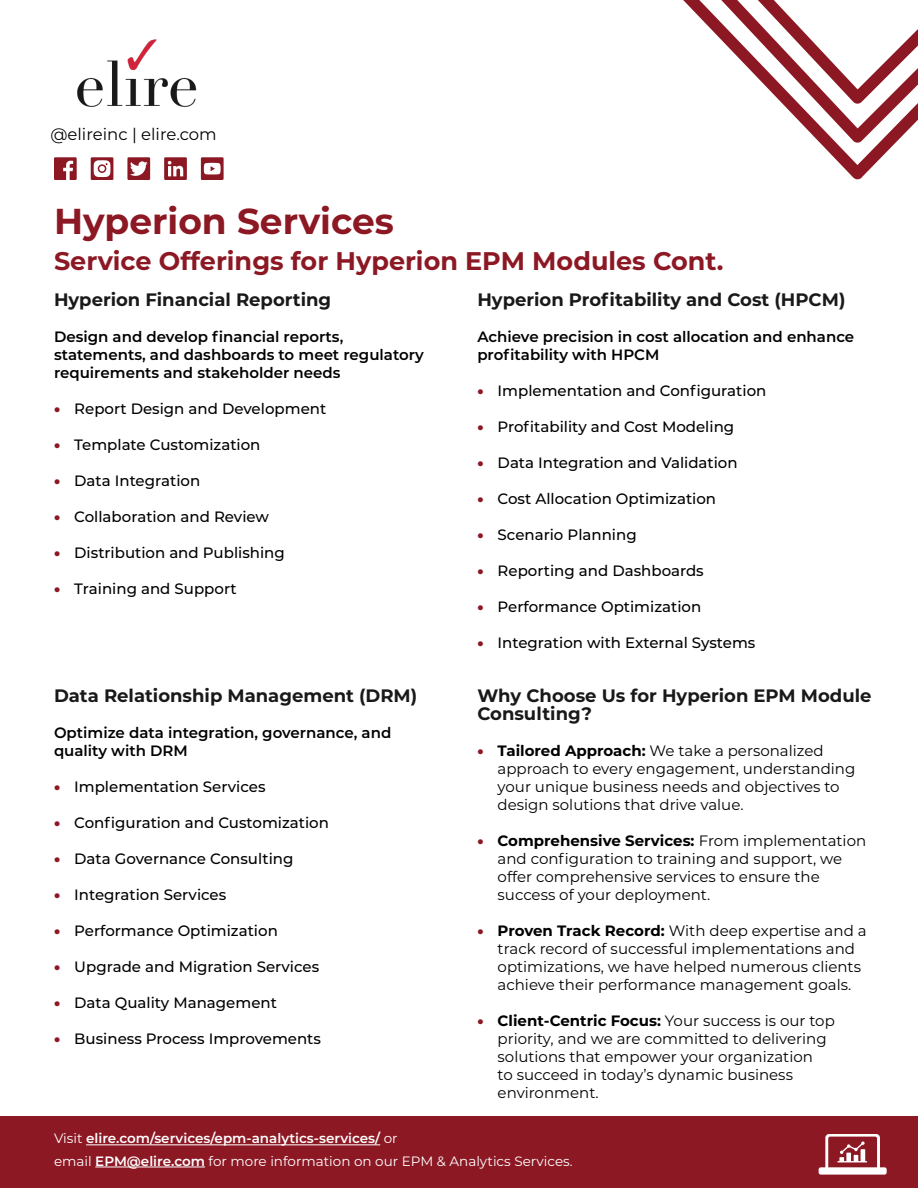
<style>
.page{position:relative;width:918px;height:1188px;background:#fff}
.page>*{position:absolute;margin:0;border:0;box-sizing:border-box;transform-origin:0 0}
.t1{font:700 36px "Montserrat";color:#8c1824}
.t2{font:700 25.5px "Montserrat";color:#8c1824}
.t3{font:700 18px/18px "Montserrat";color:#19191a}
.t4{font:16.5px "Montserrat";color:#000}
.t5{font:15px/18px "Montserrat";color:#000}
.t6{font:500 15px "Montserrat";color:#000}
.t7{font:600 15px/18px "Montserrat";color:#000}
.t8{font:13.5px/22.2px "Montserrat";color:#fff}
.s1{font-weight:900;color:#8c1824}
.s2{font-weight:700}
.s3{font-weight:600}
</style>
<div class="page">
<div style="left:0;top:1116px;width:918px;height:72px;background:#8c1824"></div>
<svg style="left:683px;top:0;width:235px;height:179px"></svg>
<img style="left:77px;top:39px;width:120px;height:68px">
<svg style="left:54px;top:157px;width:23px;height:23px"></svg>
<svg style="left:91px;top:157px;width:22px;height:23px"></svg>
<svg style="left:127px;top:157px;width:23px;height:23px"></svg>
<svg style="left:164px;top:157px;width:23px;height:23px"></svg>
<svg style="left:201px;top:157px;width:23px;height:23px"></svg>
<hr style="left:86px;top:1145px;width:294px;height:1px;background:#fff">
<hr style="left:95px;top:1167px;width:110px;height:1px;background:#fff">
<svg style="left:819px;top:1134px;width:68px;height:41px"></svg>
<p class="t4" style="left:51px;top:123px;width:168px">@elireinc | elire.com</p>
<h1 class="t1" style="left:54px;top:195px;width:341px">Hyperion Services</h1>
<h2 class="t2" style="left:54px;top:243px;width:671px">Service Offerings for Hyperion EPM Modules Cont.</h2>
<p class="t3" style="left:54px;top:290px;width:279px">Hyperion Financial Reporting</p>
<p class="t7" style="left:54px;top:327px;width:372px">Design and develop financial reports, statements, and dashboards to meet regulatory requirements and stakeholder needs</p>
<p class="t6" style="left:54px;top:398px;width:274px"><span class="s1">•</span> Report Design and Development</p>
<p class="t6" style="left:54px;top:434px;width:208px"><span class="s1">•</span> Template Customization</p>
<p class="t6" style="left:54px;top:470px;width:148px"><span class="s1">•</span> Data Integration</p>
<p class="t6" style="left:54px;top:506px;width:217px"><span class="s1">•</span> Collaboration and Review</p>
<p class="t6" style="left:54px;top:542px;width:232px"><span class="s1">•</span> Distribution and Publishing</p>
<p class="t6" style="left:54px;top:578px;width:184px"><span class="s1">•</span> Training and Support</p>
<p class="t3" style="left:477px;top:290px;width:370px">Hyperion Profitability and Cost (HPCM)</p>
<p class="t7" style="left:477px;top:327px;width:378px">Achieve precision in cost allocation and enhance profitability with HPCM</p>
<p class="t6" style="left:477px;top:380px;width:291px"><span class="s1">•</span> Implementation and Configuration</p>
<p class="t6" style="left:477px;top:416px;width:258px"><span class="s1">•</span> Profitability and Cost Modeling</p>
<p class="t6" style="left:477px;top:452px;width:262px"><span class="s1">•</span> Data Integration and Validation</p>
<p class="t6" style="left:477px;top:488px;width:240px"><span class="s1">•</span> Cost Allocation Optimization</p>
<p class="t6" style="left:477px;top:524px;width:161px"><span class="s1">•</span> Scenario Planning</p>
<p class="t6" style="left:477px;top:560px;width:228px"><span class="s1">•</span> Reporting and Dashboards</p>
<p class="t6" style="left:477px;top:596px;width:225px"><span class="s1">•</span> Performance Optimization</p>
<p class="t6" style="left:477px;top:632px;width:280px"><span class="s1">•</span> Integration with External Systems</p>
<p class="t3" style="left:477px;top:686px;width:396px">Why Choose Us for Hyperion EPM Module<br>Consulting?</p>
<p class="t5" style="left:498px;top:741px;width:359px;text-indent:-20px"><span class="s1">•</span> <span class="s2">Tailored Approach:</span> We take a personalized approach to every engagement, understanding your unique business needs and objectives to design solutions that drive value.</p>
<p class="t5" style="left:498px;top:831px;width:370px;text-indent:-20px"><span class="s1">•</span> <span class="s2">Comprehensive Services:</span> From implementation and configuration to training and support, we offer comprehensive services to ensure the success of your deployment.</p>
<p class="t5" style="left:498px;top:921px;width:371px;text-indent:-20px"><span class="s1">•</span> <span class="s2">Proven Track Record:</span> With deep expertise and a track record of successful implementations and optimizations, we have helped numerous clients achieve their performance management goals.</p>
<p class="t5" style="left:498px;top:1011px;width:339px;text-indent:-20px"><span class="s1">•</span> <span class="s2">Client-Centric Focus:</span> Your success is our top priority, and we are committed to delivering solutions that empower your organization<br>to succeed in today’s dynamic business environment.</p>
<p class="t3" style="left:54px;top:686px;width:365px">Data Relationship Management (DRM)</p>
<p class="t7" style="left:54px;top:723px;width:339px">Optimize data integration, governance, and quality with DRM</p>
<p class="t6" style="left:54px;top:776px;width:213px"><span class="s1">•</span> Implementation Services</p>
<p class="t6" style="left:54px;top:812px;width:277px"><span class="s1">•</span> Configuration and Customization</p>
<p class="t6" style="left:54px;top:848px;width:241px"><span class="s1">•</span> Data Governance Consulting</p>
<p class="t6" style="left:54px;top:884px;width:174px"><span class="s1">•</span> Integration Services</p>
<p class="t6" style="left:54px;top:920px;width:225px"><span class="s1">•</span> Performance Optimization</p>
<p class="t6" style="left:54px;top:956px;width:267px"><span class="s1">•</span> Upgrade and Migration Services</p>
<p class="t6" style="left:54px;top:992px;width:224px"><span class="s1">•</span> Data Quality Management</p>
<p class="t6" style="left:54px;top:1028px;width:269px"><span class="s1">•</span> Business Process Improvements</p>
<p class="t8" style="left:54px;top:1127px;width:520px">Visit <span class="s3">elire.com/services/epm-analytics-services/</span> or<br>email <span class="s3">EPM@elire.com</span> for more information on our EPM &amp; Analytics Services.</p>
</div>
